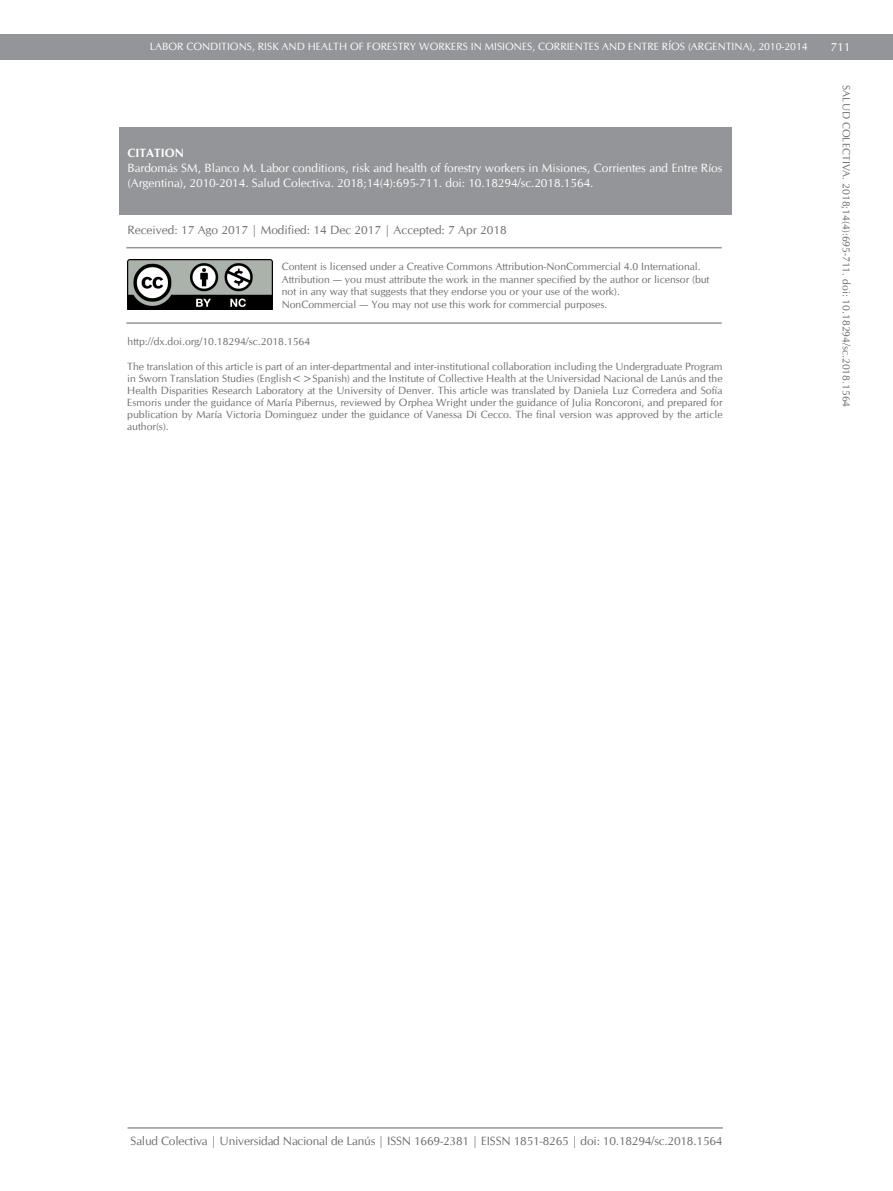
<style>
.page{position:relative;width:893px;height:1191px;background:#fff}
.page>*{position:absolute;margin:0;border:0;box-sizing:border-box;transform-origin:0 0}
.forma-de-citar-cita{font:12px/15px "CG Omega";letter-spacing:-.005em;color:#fff}
.recibido-aprobado{font:12px "CG Omega";letter-spacing:-.015em;color:#6c6d70}
.forma-de-citar-titul{font:700 12px "CG Omega";color:#fff}
.forma-de-citar-DOI{font:10.5px/12px "CG Omega";color:#6c6d70}
.t1{font:10.5px "CG Omega";color:#fff}
</style>
<div class="page">
<div style="left:0;top:34px;width:893px;height:26px;background:#939598"></div>
<hr style="left:128px;top:1127px;width:595px;height:1px;background:#939598">
<div style="left:119px;top:127px;width:612px;height:87px;background:#939598"></div>
<img style="left:128px;top:259px;width:145px;height:51px">
<hr style="left:126px;top:322px;width:596px;height:2px;background:#939598">
<hr style="left:126px;top:247px;width:596px;height:1px;background:#939598">
<p class="t1" style="left:150px;top:40px;width:659px">LABOR CONDITIONS, RISK AND HEALTH OF FORESTRY WORKERS IN MISIONES, CORRIENTES AND ENTRE RÍOS (ARGENTINA), 2010-2014</p>
<p class="forma-de-citar-cita" style="left:830px;top:40px;width:21px">711</p>
<p class="forma-de-citar-DOI" style="left:852px;top:85px;width:324px;rotate:90deg">SALUD COLECTIVA. 2018;14(4):695-711. doi: 10.18294/sc.2018.1564</p>
<p class="forma-de-citar-titul" style="left:128px;top:146px;width:58px">CITATION</p>
<p class="forma-de-citar-cita" style="left:128px;top:161px;width:596px">Bardomás SM, Blanco M. Labor conditions, risk and health of forestry workers in Misiones, Corrientes and Entre Ríos (Argentina), 2010-2014. Salud Colectiva. 2018;14(4):695-711. doi: 10.18294/sc.2018.1564.</p>
<p class="recibido-aprobado" style="left:128px;top:223px;width:381px">Received: 17 Ago 2017 | Modified: 14 Dec 2017 | Accepted: 7 Apr 2018</p>
<p class="forma-de-citar-DOI" style="left:282px;top:260px;width:429px;line-height:12.6px">Content is licensed under a Creative Commons Attribution-NonCommercial 4.0 International.<br>Attribution — you must attribute the work in the manner specified by the author or licensor (but not in any way that suggests that they endorse you or your use of the work).</p>
<p class="forma-de-citar-DOI" style="left:282px;top:298px;width:327px">NonCommercial — You may not use this work for commercial purposes.</p>
<p class="forma-de-citar-DOI" style="left:128px;top:335px;width:184px">http://dx.doi.org/10.18294/sc.2018.1564</p>
<p class="forma-de-citar-DOI" style="left:127px;top:361px;width:597px;text-align:justify">The translation of this article is part of an inter-departmental and inter-institutional collaboration including the Undergraduate Program in Sworn Translation Studies (English&lt;&gt;Spanish) and the Institute of Collective Health at the Universidad Nacional de Lanús and the Health Disparities Research Laboratory at the University of Denver. This article was translated by Daniela Luz Corredera and Sofía Esmoris under the guidance of María Pibernus, reviewed by Orphea Wright under the guidance of Julia Roncoroni, and prepared for publication by María Victoria Dominguez under the guidance of Vanessa Di Cecco. The final version was approved by the article author(s).</p>
<p class="recibido-aprobado" style="left:131px;top:1133px;width:593px">Salud Colectiva | Universidad Nacional de Lanús | ISSN 1669-2381 | EISSN 1851-8265 | doi: 10.18294/sc.2018.1564</p>
</div>
